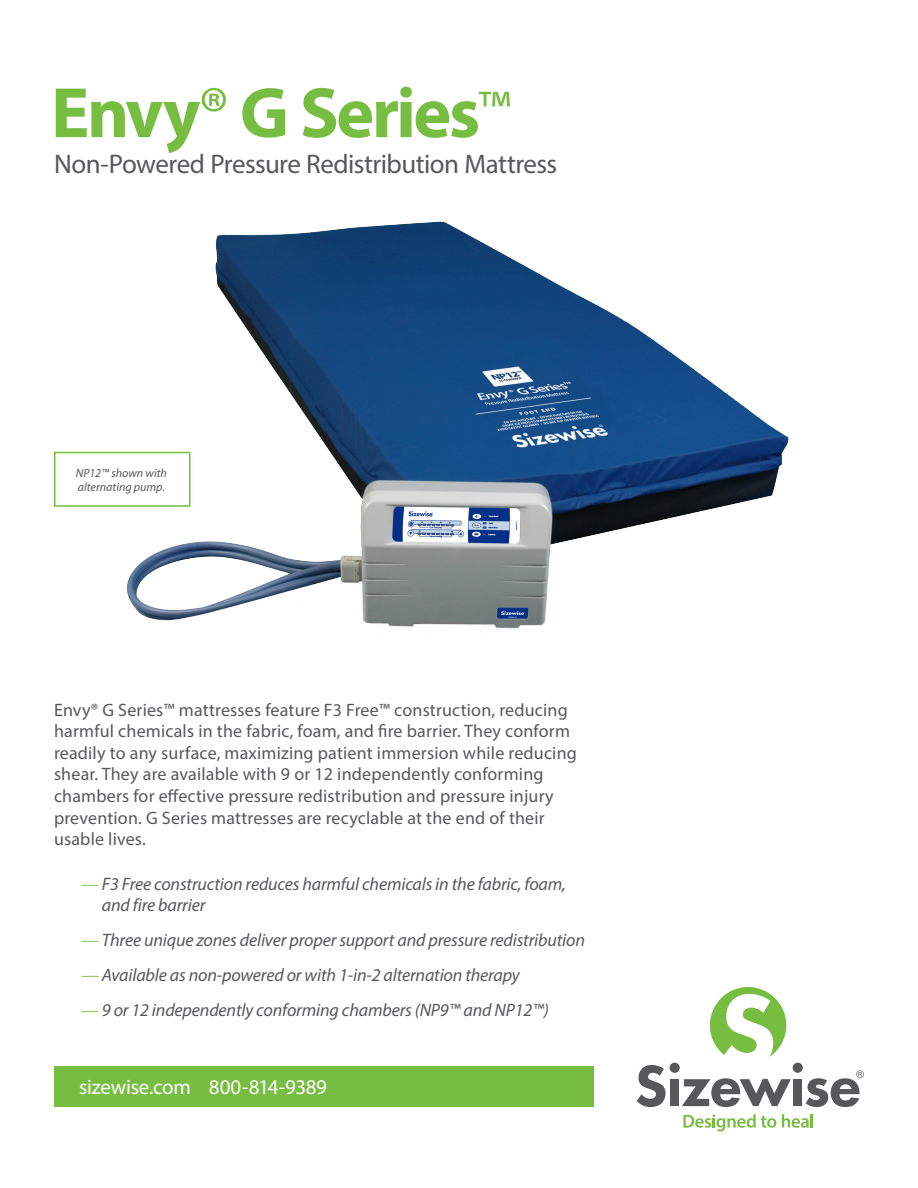
<style>
.page{position:relative;width:918px;height:1188px;background:#fff}
.page>*{position:absolute;margin:0;border:0;box-sizing:border-box;transform-origin:0 0}
.t1{font:700 72px "Myriad Pro";letter-spacing:-.035em;color:#77bd42}
.t2{font:27px "Myriad Pro";letter-spacing:-.02em;color:#57585a}
.t3{font:21px "Myriad Pro";letter-spacing:-.015em;color:#fff}
.t4{font:18px/21.6px "Myriad Pro";letter-spacing:.01em;color:#57585a}
.t5{font:italic 18px/21.6px "Myriad Pro";letter-spacing:-.01em;color:#57585a}
.t6{font:italic 12px/14.4px "Myriad Pro";color:#57585a}
.s1{font-weight:400}
.s2{font-weight:400;font-size:54px}
.s3{color:#92c863}
</style>
<div class="page">
<img style="left:112px;top:221px;width:677px;height:408px">
<div style="left:54px;top:452px;width:136px;height:55px;border:2px solid #77bd42"></div>
<svg style="left:637px;top:1065px;width:29px;height:42px"></svg>
<div style="left:670px;top:1079px;width:9px;height:27px;background:#57585a"></div>
<div style="left:670px;top:1063px;width:10px;height:10px;background:#57585a;border-radius:50%"></div>
<svg style="left:682px;top:1078px;width:109px;height:29px"></svg>
<div style="left:793px;top:1079px;width:9px;height:27px;background:#57585a"></div>
<div style="left:793px;top:1063px;width:10px;height:10px;background:#57585a;border-radius:50%"></div>
<svg style="left:710px;top:987px;width:76px;height:70px"></svg>
<svg style="left:683px;top:1114px;width:93px;height:17px"></svg>
<svg style="left:782px;top:1114px;width:31px;height:14px"></svg>
<svg style="left:806px;top:1070px;width:58px;height:37px"></svg>
<div style="left:54px;top:1066px;width:540px;height:41px;background:#77bd42"></div>
<h1 class="t1" style="left:51px;top:66px;width:461px">Envy<span class="s1">®</span> G Series<span class="s2">™</span></h1>
<h2 class="t2" style="left:54px;top:148px;width:505px">Non-Powered Pressure Redistribution Mattress</h2>
<p class="t6" style="left:76px;top:465px;width:93px">NP12™ shown with alternating pump.</p>
<p class="t4" style="left:54px;top:698px;width:524px">Envy® G Series™ mattresses feature F3 Free™ construction, reducing harmful chemicals in the fabric, foam, and fre barrier. They conform readily to any surface, maximizing patient immersion while reducing shear. They are available with 9 or 12 independently conforming chambers for efective pressure redistribution and pressure injury prevention. G Series mattresses are recyclable at the end of their usable lives.</p>
<p class="t5" style="left:102px;top:872px;width:466px;text-indent:-21px"><span class="s3">—</span> F3 Free construction reduces harmful chemicals in the fabric, foam, and fire barrier</p>
<p class="t5" style="left:81px;top:929px;width:505px"><span class="s3">—</span> Three unique zones deliver proper support and pressure redistribution</p>
<p class="t5" style="left:81px;top:964px;width:440px"><span class="s3">—</span> Available as non-powered or with 1-in-2 alternation therapy</p>
<p class="t5" style="left:81px;top:999px;width:470px"><span class="s3">—</span> 9 or 12 independently conforming chambers (NP9™ and NP12™)</p>
<p class="t3" style="left:79px;top:1074px;width:250px">sizewise.com 800-814-9389</p>
</div>
